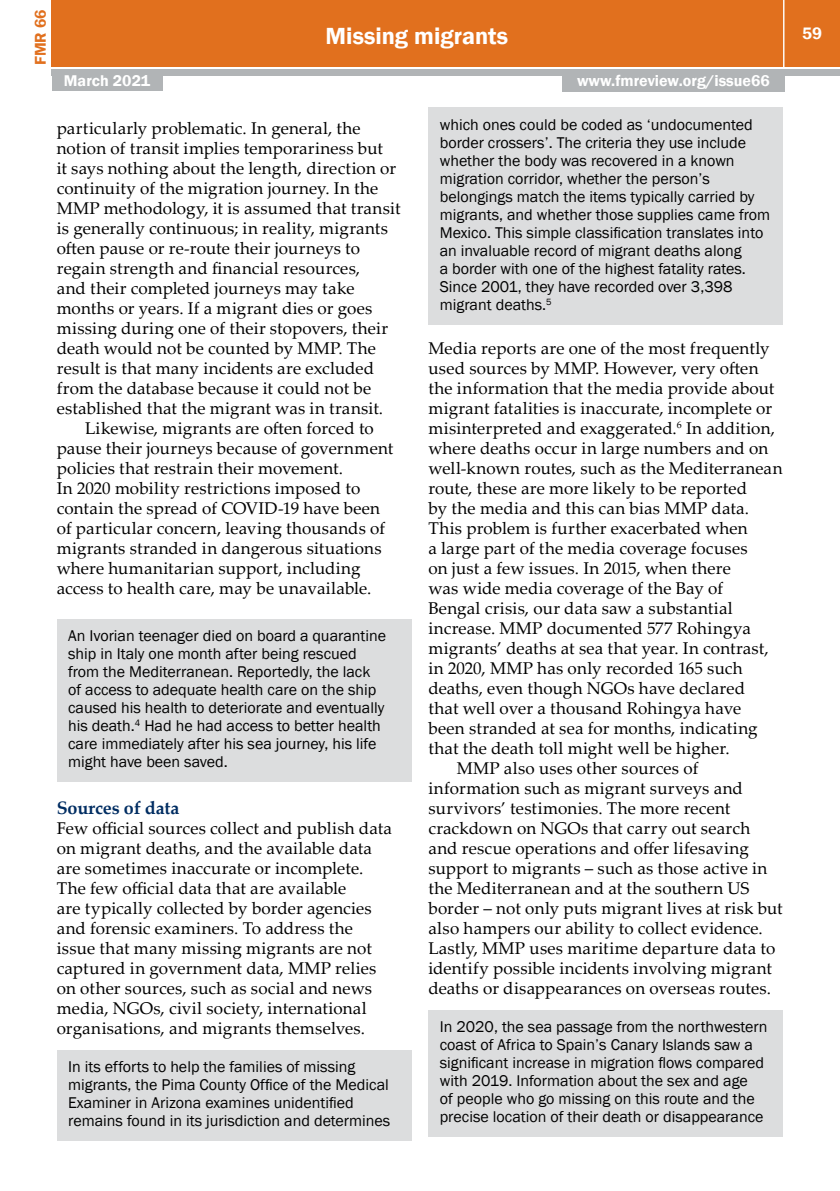
<style>
.page{position:relative;width:840px;height:1191px;background:#fff}
.page>*{position:absolute;margin:0;border:0;box-sizing:border-box;transform-origin:0 0}
.t1{font:600 24px "Franklin Gothic";color:#fff}
.t2{font:700 18px "Palatino Linotype";letter-spacing:-.01em;color:#002d62}
.t3{font:17px/20px "Palatino Linotype";letter-spacing:.01em;color:#000}
.t4{font:600 17px "Franklin Gothic";color:#fff}
.t5{font:16px/18px "Franklin Gothic";color:#000}
.t6{font:600 16px "Franklin Gothic";color:#fff}
.t7{font:600 16px "Franklin Gothic";color:#e1701e}
</style>
<div class="page">
<div style="left:52px;top:0;width:787px;height:66px;background:#e1701e"></div>
<div style="left:52px;top:69px;width:787px;height:6px;background:#b1b4b6"></div>
<hr style="left:782px;top:0;width:2px;height:68px;background:#fff">
<div style="left:52px;top:73px;width:110px;height:18px;background:#b1b4b6"></div>
<div style="left:562px;top:74px;width:222px;height:18px;background:#b1b4b6"></div>
<div style="left:57px;top:618px;width:354px;height:163px;background:#dcddde"></div>
<div style="left:57px;top:1049px;width:354px;height:91px;background:#dcddde"></div>
<div style="left:428px;top:108px;width:354px;height:217px;background:#dcddde"></div>
<div style="left:428px;top:1009px;width:354px;height:127px;background:#dcddde"></div>
<p class="t7" style="left:31px;top:65px;width:57px;rotate:-90deg">FMR 66</p>
<h1 class="t1" style="left:325px;top:22px;width:184px">Missing migrants</h1>
<p class="t6" style="left:64px;top:71px;width:88px">March 2021</p>
<p class="t6" style="left:576px;top:71px;width:194px">www.fmreview.org/issue66</p>
<p class="t3" style="left:57px;top:117px;width:305px">particularly problematic. In general, the</p>
<p class="t3" style="left:57px;top:137px;width:327px">notion of transit implies temporariness but</p>
<p class="t3" style="left:57px;top:157px;width:340px">it says nothing about the length, direction or</p>
<p class="t3" style="left:57px;top:177px;width:323px">continuity of the migration journey. In the</p>
<p class="t3" style="left:57px;top:197px;width:345px">MMP methodology, it is assumed that transit</p>
<p class="t3" style="left:57px;top:217px;width:332px">is generally continuous; in reality, migrants</p>
<p class="t3" style="left:57px;top:237px;width:305px">often pause or re-route their journeys to</p>
<p class="t3" style="left:57px;top:257px;width:304px">regain strength and financial resources,</p>
<p class="t3" style="left:57px;top:277px;width:299px">and their completed journeys may take</p>
<p class="t3" style="left:57px;top:297px;width:317px">months or years. If a migrant dies or goes</p>
<p class="t3" style="left:57px;top:317px;width:333px">missing during one of their stopovers, their</p>
<p class="t3" style="left:57px;top:337px;width:320px">death would not be counted by MMP. The</p>
<p class="t3" style="left:57px;top:357px;width:318px">result is that many incidents are excluded</p>
<p class="t3" style="left:57px;top:377px;width:316px">from the database because it could not be</p>
<p class="t3" style="left:57px;top:397px;width:328px">established that the migrant was in transit.</p>
<p class="t3" style="left:85px;top:417px;width:290px">Likewise, migrants are often forced to</p>
<p class="t3" style="left:57px;top:437px;width:338px">pause their journeys because of government</p>
<p class="t3" style="left:57px;top:457px;width:287px">policies that restrain their movement.</p>
<p class="t3" style="left:57px;top:477px;width:305px">In 2020 mobility restrictions imposed to</p>
<p class="t3" style="left:57px;top:497px;width:324px">contain the spread of COVID-19 have been</p>
<p class="t3" style="left:57px;top:517px;width:330px">of particular concern, leaving thousands of</p>
<p class="t3" style="left:57px;top:537px;width:326px">migrants stranded in dangerous situations</p>
<p class="t3" style="left:57px;top:557px;width:305px">where humanitarian support, including</p>
<p class="t3" style="left:57px;top:577px;width:316px">access to health care, may be unavailable.</p>
<p class="t5" style="left:68px;top:627px;width:319px">An Ivorian teenager died on board a quarantine ship in Italy one month after being rescued from the Mediterranean. Reportedly, the lack of access to adequate health care on the ship caused his health to deteriorate and eventually his death.<sup>4</sup> Had he had access to better health care immediately after his sea journey, his life might have been saved.</p>
<p class="t2" style="left:57px;top:795px;width:124px">Sources of data</p>
<p class="t3" style="left:57px;top:817px;width:336px">Few official sources collect and publish data on migrant deaths, and the available data are sometimes inaccurate or incomplete.<br>The few official data that are available<br>are typically collected by border agencies and forensic examiners. To address the issue that many missing migrants are not captured in government data, MMP relies on other sources, such as social and news media, NGOs, civil society, international organisations, and migrants themselves.</p>
<p class="t5" style="left:68px;top:1058px;width:323px">In its efforts to help the families of missing migrants, the Pima County Office of the Medical Examiner in Arizona examines unidentified remains found in its jurisdiction and determines</p>
<p class="t5" style="left:439px;top:116px;width:332px">which ones could be coded as ‘undocumented border crossers’. The criteria they use include whether the body was recovered in a known migration corridor, whether the person’s belongings match the items typically carried by migrants, and whether those supplies came from Mexico. This simple classification translates into an invaluable record of migrant deaths along<br>a border with one of the highest fatality rates.<br>Since 2001, they have recorded over 3,398 migrant deaths.<sup>5</sup></p>
<p class="t3" style="left:428px;top:337px;width:342px">Media reports are one of the most frequently</p>
<p class="t3" style="left:428px;top:357px;width:331px">used sources by MMP. However, very often</p>
<p class="t3" style="left:428px;top:377px;width:347px">the information that the media provide about</p>
<p class="t3" style="left:428px;top:397px;width:345px">migrant fatalities is inaccurate, incomplete or</p>
<p class="t3" style="left:428px;top:417px;width:348px">misinterpreted and exaggerated.<sup>6</sup> In addition,</p>
<p class="t3" style="left:428px;top:437px;width:341px">where deaths occur in large numbers and on</p>
<p class="t3" style="left:428px;top:457px;width:355px">well-known routes, such as the Mediterranean</p>
<p class="t3" style="left:428px;top:477px;width:320px">route, these are more likely to be reported</p>
<p class="t3" style="left:428px;top:497px;width:322px">by the media and this can bias MMP data.</p>
<p class="t3" style="left:428px;top:517px;width:321px">This problem is further exacerbated when</p>
<p class="t3" style="left:428px;top:537px;width:320px">a large part of the media coverage focuses</p>
<p class="t3" style="left:428px;top:557px;width:304px">on just a few issues. In 2015, when there</p>
<p class="t3" style="left:428px;top:577px;width:296px">was wide media coverage of the Bay of</p>
<p class="t3" style="left:428px;top:597px;width:306px">Bengal crisis, our data saw a substantial</p>
<p class="t3" style="left:428px;top:617px;width:324px">increase. MMP documented 577 Rohingya</p>
<p class="t3" style="left:428px;top:637px;width:341px">migrants’ deaths at sea that year. In contrast,</p>
<p class="t3" style="left:428px;top:657px;width:315px">in 2020, MMP has only recorded 165 such</p>
<p class="t3" style="left:428px;top:677px;width:318px">deaths, even though NGOs have declared</p>
<p class="t3" style="left:428px;top:697px;width:314px">that well over a thousand Rohingya have</p>
<p class="t3" style="left:428px;top:717px;width:330px">been stranded at sea for months, indicating</p>
<p class="t3" style="left:428px;top:737px;width:303px">that the death toll might well be higher.</p>
<p class="t3" style="left:456px;top:757px;width:243px">MMP also uses other sources of</p>
<p class="t3" style="left:428px;top:777px;width:316px">information such as migrant surveys and</p>
<p class="t3" style="left:428px;top:797px;width:303px">survivors’ testimonies. The more recent</p>
<p class="t3" style="left:428px;top:817px;width:323px">crackdown on NGOs that carry out search</p>
<p class="t3" style="left:428px;top:837px;width:322px">and rescue operations and offer lifesaving</p>
<p class="t3" style="left:428px;top:857px;width:340px">support to migrants – such as those active in</p>
<p class="t3" style="left:428px;top:877px;width:322px">the Mediterranean and at the southern US</p>
<p class="t3" style="left:428px;top:897px;width:356px">border – not only puts migrant lives at risk but</p>
<p class="t3" style="left:428px;top:917px;width:335px">also hampers our ability to collect evidence.</p>
<p class="t3" style="left:428px;top:937px;width:348px">Lastly, MMP uses maritime departure data to</p>
<p class="t3" style="left:428px;top:957px;width:345px">identify possible incidents involving migrant</p>
<p class="t3" style="left:428px;top:977px;width:344px">deaths or disappearances on overseas routes.</p>
<p class="t5" style="left:439px;top:1018px;width:329px">In 2020, the sea passage from the northwestern coast of Africa to Spain’s Canary Islands saw a significant increase in migration flows compared with 2019. Information about the sex and age<br>of people who go missing on this route and the precise location of their death or disappearance</p>
<p class="t4" style="left:801px;top:23px;width:21px">59</p>
</div>
